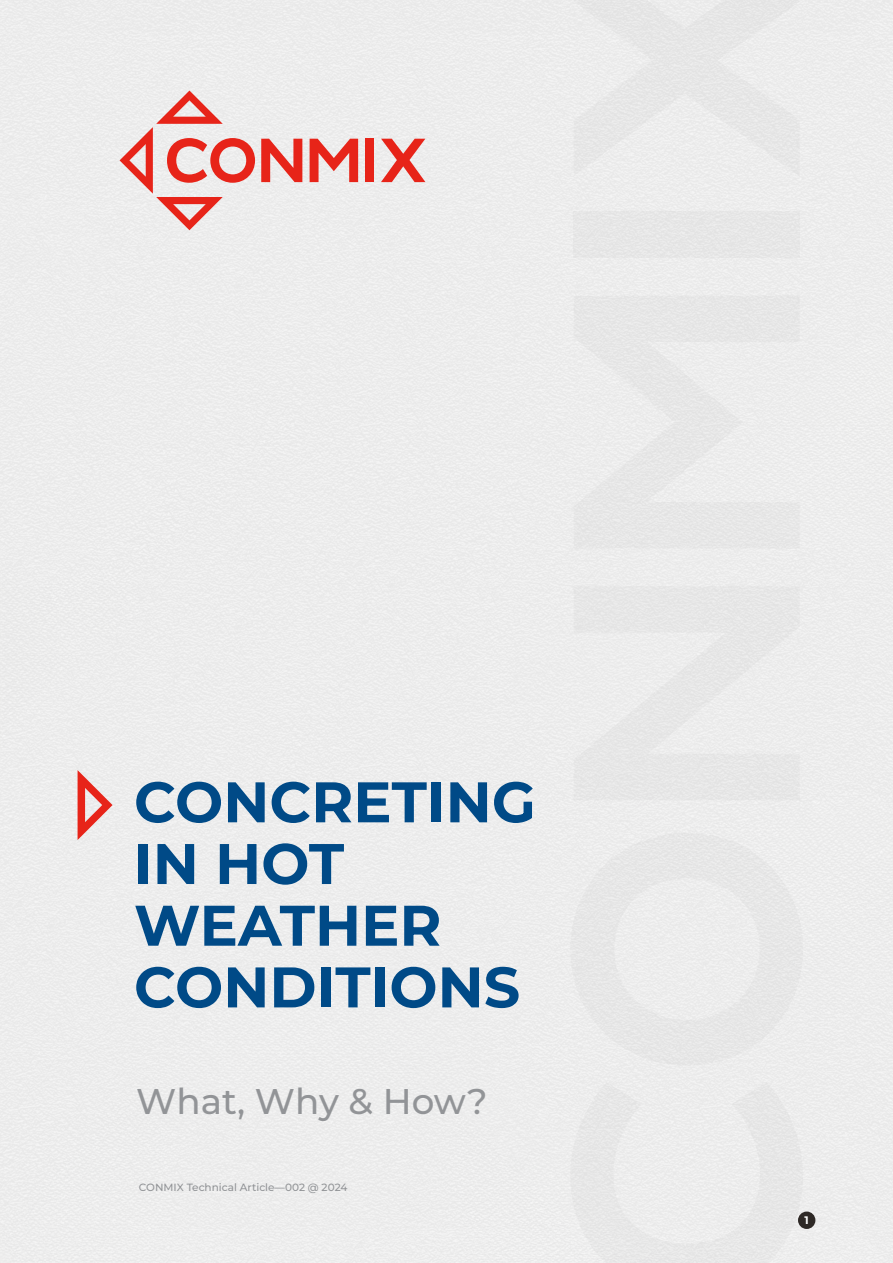
<style>
.page{position:relative;width:893px;height:1263px;background:#ededed}
.page>*{position:absolute;margin:0;border:0;box-sizing:border-box;transform-origin:0 0}
.t1{font:700 57.15px/61.7px "Montserrat";color:#004a87}
.t2{font:500 35.7px "Montserrat";color:#929497}
.t3{font:700 10.95px "Montserrat";color:#fff}
.t4{font:500 10.5px "Montserrat";color:#929497}
</style>
<div class="page">
<svg style="left:78px;top:770px;width:35px;height:70px"></svg>
<div style="left:570px;top:1082px;width:233px;height:181px;background:#ebebeb"></div>
<div style="left:570px;top:833px;width:233px;height:232px;background:#eaeaea"></div>
<div style="left:574px;top:586px;width:226px;height:214px;background:#e9e9e9"></div>
<div style="left:574px;top:296px;width:226px;height:252px;background:#eaeaea"></div>
<div style="left:574px;top:211px;width:226px;height:47px;background:#e7e7e7"></div>
<div style="left:574px;top:0;width:226px;height:177px;background:#eaeaea"></div>
<svg style="left:261px;top:139px;width:41px;height:43px;background:#e9756e"></svg>
<svg style="left:310px;top:139px;width:48px;height:43px;background:#e97d77"></svg>
<div style="left:365px;top:139px;width:9px;height:43px;background:#e72419"></div>
<svg style="left:381px;top:139px;width:44px;height:43px;background:#ea8f8a"></svg>
<svg style="left:120px;top:91px;width:135px;height:139px"></svg>
<div style="left:798px;top:1211px;width:17px;height:18px;background:#2e2926;border-radius:50%"></div>
<p class="t1" style="left:134px;top:770px;width:403px">CONCRETING<br>IN HOT<br>WEATHER<br>CONDITIONS</p>
<p class="t2" style="left:136px;top:1078px;width:353px">What, Why &amp; How?</p>
<p class="t4" style="left:139px;top:1180px;width:210px">CONMIX Technical Article—002 @ 2024</p>
<p class="t3" style="left:804px;top:1213px;width:6px">1</p>
</div>
